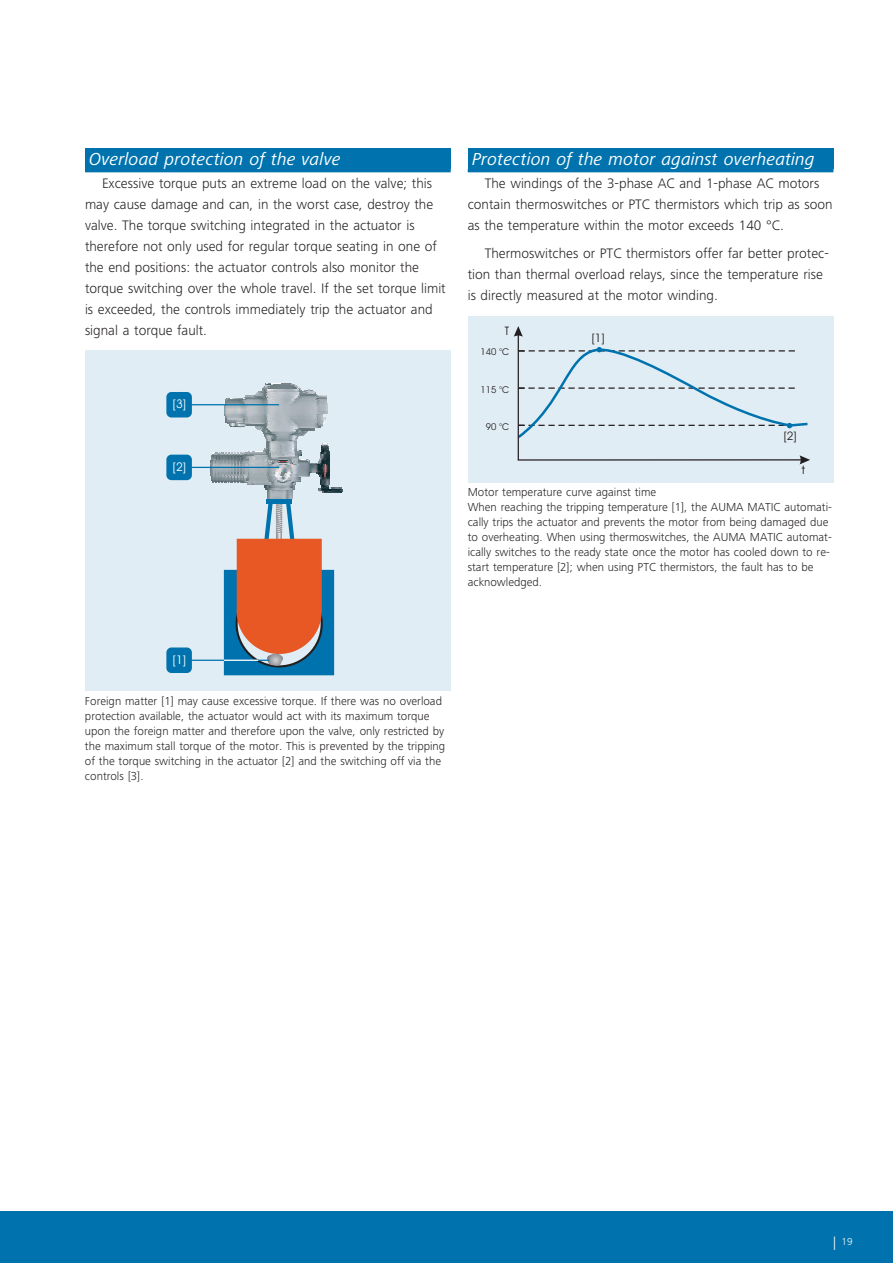
<style>
.page{position:relative;width:893px;height:1263px;background:#fff}
.page>*{position:absolute;margin:0;border:0;box-sizing:border-box;transform-origin:0 0}
.t1{font:italic 18px "Frutiger Next LT";color:#fff}
.t2{font:300 14.25px/21px "Frutiger Next LT";color:#231f20}
.t3{font:300 12px/15px "Frutiger Next LT";color:#231f20}
.t4{font:12px "Avant Garde Bk BT";color:#fff}
.t5{font:11.7px "Avant Garde Bk BT";color:#231f20}
.t6{font:300 10.5px "Frutiger Next LT";color:#fff}
.t7{font:9.45px "Avant Garde Bk BT";color:#231f20}
.s1{font-size:13.5px}
</style>
<div class="page">
<div style="left:0;top:1212px;width:893px;height:51px;background:#0073ae"></div>
<div style="left:85px;top:148px;width:366px;height:21px;background:#0073ae"></div>
<hr style="left:85px;top:169px;width:366px;height:3px;background:#0073ae">
<div style="left:85px;top:351px;width:366px;height:340px;background:#e1edf4"></div>
<img style="left:264px;top:436px;width:35px;height:8px">
<img style="left:262px;top:431px;width:46px;height:5px">
<img style="left:261px;top:430px;width:53px;height:1px">
<img style="left:256px;top:428px;width:59px;height:2px">
<img style="left:255px;top:427px;width:66px;height:1px">
<svg style="left:230px;top:426px;width:15px;height:2px"></svg>
<img style="left:255px;top:426px;width:68px;height:1px">
<img style="left:225px;top:417px;width:100px;height:9px">
<img style="left:225px;top:413px;width:97px;height:4px">
<img style="left:225px;top:399px;width:102px;height:14px">
<img style="left:230px;top:398px;width:13px;height:1px">
<img style="left:245px;top:398px;width:82px;height:1px">
<img style="left:245px;top:396px;width:82px;height:2px">
<img style="left:255px;top:395px;width:71px;height:2px">
<img style="left:256px;top:393px;width:60px;height:3px">
<img style="left:258px;top:392px;width:57px;height:2px">
<img style="left:262px;top:388px;width:40px;height:4px">
<svg style="left:304px;top:390px;width:9px;height:2px"></svg>
<img style="left:263px;top:387px;width:37px;height:2px">
<img style="left:265px;top:386px;width:33px;height:2px">
<img style="left:265px;top:385px;width:31px;height:2px">
<svg style="left:265px;top:383px;width:29px;height:3px"></svg>
<svg style="left:212px;top:444px;width:130px;height:231px"></svg>
<hr style="left:182px;top:660px;width:87px;height:1px;background:#0073ae">
<hr style="left:224px;top:660px;width:34px;height:1px;background:#fff">
<div style="left:166px;top:648px;width:26px;height:25px;background:#0073ae;border-radius:5px"></div>
<hr style="left:182px;top:467px;width:97px;height:1px;background:#0073ae">
<div style="left:166px;top:455px;width:26px;height:25px;background:#0073ae;border-radius:5px"></div>
<hr style="left:182px;top:404px;width:97px;height:1px;background:#0073ae">
<div style="left:166px;top:392px;width:26px;height:25px;background:#0073ae;border-radius:5px"></div>
<div style="left:468px;top:148px;width:365px;height:21px;background:#0073ae"></div>
<hr style="left:468px;top:169px;width:365px;height:3px;background:#0073ae">
<div style="left:468px;top:316px;width:365px;height:166px;background:#e1edf4"></div>
<svg style="left:514px;top:326px;width:296px;height:138px"></svg>
<h1 class="t1" style="left:89px;top:152px;width:253px">Overload protection of the valve</h1>
<p class="t2" style="left:85px;top:174px;width:362px;text-indent:17px">Excessive torque puts an extreme load on the valve; this may cause damage and can, in the worst case, destroy the valve. The torque switching integrated in the actuator is therefore not only used for regular torque seating in one of the end positions: the actuator controls also monitor the torque switching over the whole travel. If the set torque limit is exceeded, the controls immediately trip the actuator and signal a torque fault.</p>
<p class="t4" style="left:173px;top:400px;width:15px">[3]</p>
<p class="t4" style="left:173px;top:462px;width:15px">[2]</p>
<h1 class="t1" style="left:472px;top:152px;width:344px">Protection of the motor against overheating</h1>
<p class="t2" style="left:468px;top:174px;width:366px;text-indent:17px">The windings of the 3-phase AC and 1-phase AC motors contain thermoswitches or PTC thermistors which trip as soon as the temperature within the motor exceeds 140 °C.</p>
<p class="t2" style="left:468px;top:244px;width:363px;text-indent:17px">Thermoswitches or PTC thermistors offer far better protec&shy;tion than thermal overload relays, since the temperature rise is directly measured at the motor winding.</p>
<p class="t5" style="left:505px;top:326px;width:6px">T</p>
<p class="t7" style="left:480px;top:348px;width:30px">140 °C</p>
<p class="t7" style="left:480px;top:386px;width:30px">115 °C</p>
<p class="t7" style="left:486px;top:423px;width:25px">90 °C</p>
<p class="t5" style="left:592px;top:334px;width:14px">[1]</p>
<p class="t5" style="left:784px;top:431px;width:14px">[2]</p>
<p class="t5" style="left:802px;top:465px;width:5px">t</p>
<p class="t3" style="left:468px;top:486px;width:366px">Motor temperature curve against time<br>When reaching the tripping temperature [1], the AUMA MATIC automati&shy;cally trips the actuator and prevents the motor from being damaged due to overheating. When using thermoswitches, the AUMA MATIC automat&shy;ically switches to the ready state once the motor has cooled down to re&shy;start temperature [2]; when using PTC thermistors, the fault has to be acknowledged.</p>
<p class="t4" style="left:173px;top:655px;width:15px">[1]</p>
<p class="t3" style="left:85px;top:694px;width:362px">Foreign matter [1] may cause excessive torque. If there was no overload protection available, the actuator would act with its maximum torque upon the foreign matter and therefore upon the valve, only restricted by the maximum stall torque of the motor. This is prevented by the tripping of the torque switching in the actuator [2] and the switching off via the controls [3].</p>
<p class="t6" style="left:833px;top:1238px;width:21px"><span class="s1">|</span> 19</p>
</div>
